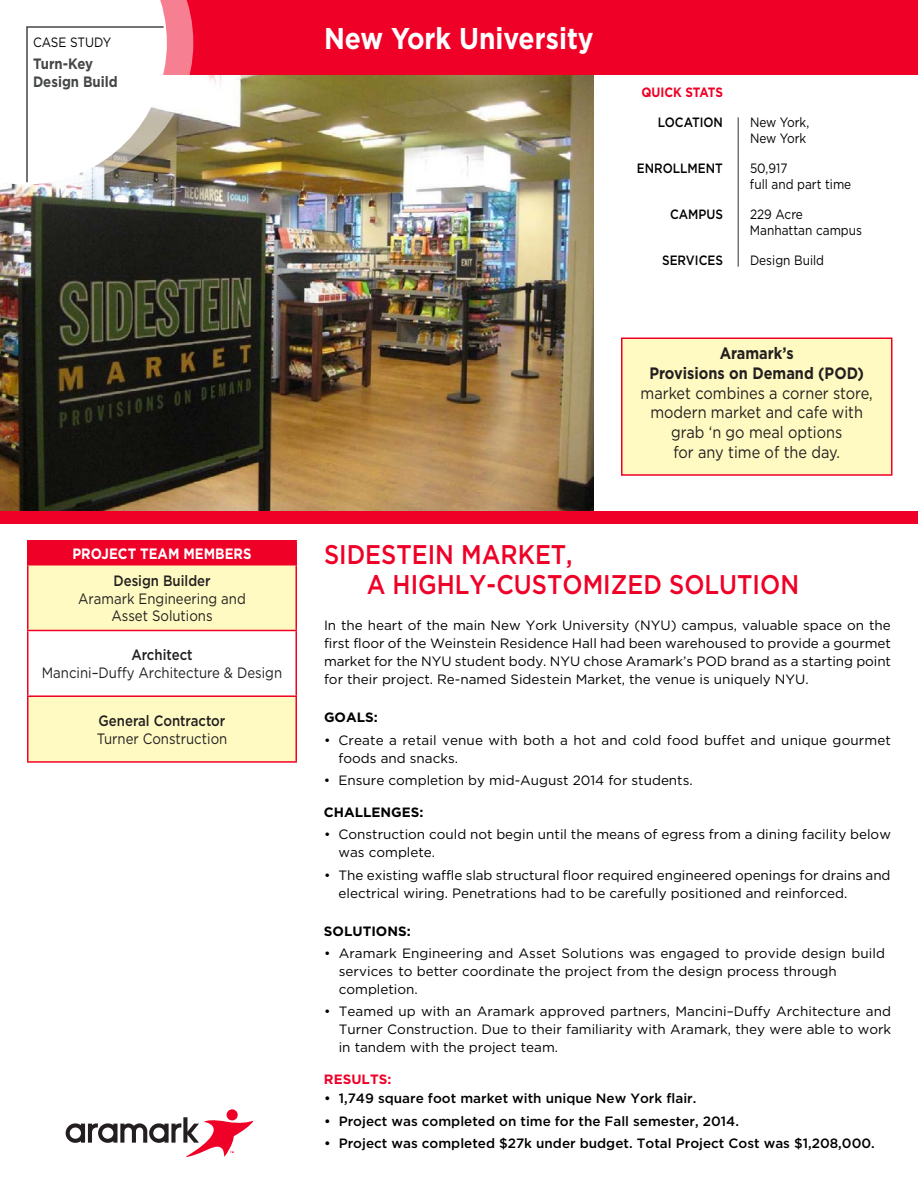
<style>
.page{position:relative;width:918px;height:1188px;background:#fff}
.page>*{position:absolute;margin:0;border:0;box-sizing:border-box;transform-origin:0 0}
.t1{font:700 30px "Gotham";color:#fff;scale:.88 1}
.Headline{font:500 27px/30px "Gotham";color:#ef0027;scale:.88 1}
.t2{font:16.5px/19.8px "Gotham";color:#231f20;text-align:center;scale:.88 1}
.t3{font:15px/17.9px "Gotham";color:#231f20;text-align:center;scale:.88 1}
.t4{font:700 15px/18px "Gotham";color:#454647;scale:.88 1}
.t5{font:700 15px "Gotham";color:#fff;scale:.88 1}
.Body_Copy{font:13.5px/18px "Gotham";color:#000}
.Body_Copy-2{font:500 13.5px "Gotham";color:#000}
.Body_Copy-3{font:13.5px/16.2px "Gotham";color:#000;scale:.88 1}
.Body_Copy-4{font:500 13.5px "Gotham";color:#000;scale:.88 1}
.Body_Copy-5{font:700 13.5px "Gotham";color:#000}
.Body_Copy-6{font:700 13.5px "Gotham";color:#ef0027;scale:.88 1}
.Body_Copy-7{font:700 13.5px "Gotham";color:#ef0027}
.s1{font-weight:500}
.s2{font-weight:700}
</style>
<div class="page">
<img style="left:0;top:75px;width:594px;height:436px">
<div style="left:0;top:511px;width:918px;height:13px;background:#ef0027"></div>
<div style="left:0;top:0;width:918px;height:75px;background:#ef0027"></div>
<div style="left:622px;top:338px;width:270px;height:137px;background:#fffac1"></div>
<div style="left:621px;top:338px;width:271px;height:138px;border:2px solid #ef0027"></div>
<svg style="left:66px;top:1109px;width:187px;height:48px"></svg>
<div style="left:28px;top:541px;width:268px;height:24px;background:#ef0027"></div>
<div style="left:28px;top:565px;width:268px;height:65px;background:#fffac1"></div>
<div style="left:28px;top:696px;width:268px;height:66px;background:#fffac1"></div>
<hr style="left:27px;top:540px;width:270px;height:2px;background:#ef0027">
<svg style="left:27px;top:542px;width:1px;height:22px"></svg>
<svg style="left:296px;top:541px;width:1px;height:23px"></svg>
<hr style="left:27px;top:564px;width:270px;height:1px;background:#ef0027">
<hr style="left:27px;top:565px;width:1px;height:65px;background:#ef0027">
<hr style="left:296px;top:565px;width:1px;height:65px;background:#ef0027">
<hr style="left:27px;top:630px;width:270px;height:1px;background:#ef0027">
<hr style="left:27px;top:631px;width:1px;height:64px;background:#ef0027">
<hr style="left:296px;top:631px;width:1px;height:64px;background:#ef0027">
<hr style="left:27px;top:695px;width:270px;height:2px;background:#ef0027">
<hr style="left:27px;top:697px;width:1px;height:64px;background:#ef0027">
<hr style="left:296px;top:697px;width:1px;height:64px;background:#ef0027">
<hr style="left:27px;top:761px;width:270px;height:2px;background:#ef0027">
<hr style="left:738px;top:117px;width:1px;height:150px;background:#454647">
<svg style="left:0;top:0;width:193px;height:184px"></svg>
<p class="Body_Copy-3" style="left:33px;top:34px;width:90px">CASE STUDY</p>
<p class="t4" style="left:33px;top:55px;width:98px">Turn-Key<br>Design Build</p>
<p class="t5" style="left:72px;top:543px;width:205px">PROJECT TEAM MEMBERS</p>
<p class="t3" style="left:78px;top:571px;width:192px"><span class="s1">Design Builder<br></span>Aramark Engineering and<br>Asset Solutions</p>
<p class="t3" style="left:42px;top:646px;width:275px"><span class="s1">Architect<br></span>Mancini–Duffy Architecture &amp; Design</p>
<p class="t3" style="left:97px;top:711px;width:150px;text-align:left"><span class="s1">General Contractor<br></span>Turner Construction</p>
<p class="t1" style="left:324px;top:19px;width:308px">New York University</p>
<p class="Body_Copy-6" style="left:641px;top:83px;width:94px">QUICK STATS</p>
<p class="Body_Copy-4" style="left:658px;top:113px;width:75px">LOCATION</p>
<p class="Body_Copy-3" style="left:750px;top:114px;width:69px">New York,<br>New York</p>
<p class="Body_Copy-4" style="left:637px;top:159px;width:99px">ENROLLMENT</p>
<p class="Body_Copy-3" style="left:750px;top:160px;width:117px">50,917<br>full and part time</p>
<p class="Body_Copy-4" style="left:670px;top:205px;width:62px">CAMPUS</p>
<p class="Body_Copy-3" style="left:750px;top:206px;width:129px">229 Acre<br>Manhattan campus</p>
<p class="Body_Copy-4" style="left:662px;top:251px;width:71px">SERVICES</p>
<p class="Body_Copy-3" style="left:750px;top:251px;width:86px">Design Build</p>
<p class="t2" style="left:641px;top:343px;width:265px"><span class="s2">Aramark’s<br>Provisions on Demand (POD) </span>market combines a corner store, modern market and cafe with grab ‘n go meal options<br>for any time of the day.</p>
<p class="Headline" style="left:367px;top:540px;width:493px;text-indent:-43px">SIDESTEIN MARKET,<br>A HIGHLY-CUSTOMIZED SOLUTION</p>
<p class="Body_Copy" style="left:324px;top:616px;width:569px;text-align:justify">In the heart of the main New York University (NYU) campus, valuable space on the first floor of the Weinstein Residence Hall had been warehoused to provide a gourmet market for the NYU student body. NYU chose Aramark’s POD brand as a starting point for their project. Re-named Sidestein Market, the venue is uniquely NYU.</p>
<p class="Body_Copy-5" style="left:324px;top:708px;width:55px">GOALS:</p>
<p class="Body_Copy" style="left:339px;top:731px;width:554px;text-indent:-15px">• Create a retail venue with both a hot and cold food buffet and unique gourmet foods and snacks.</p>
<p class="Body_Copy" style="left:324px;top:771px;width:370px">• Ensure completion by mid-August 2014 for students.</p>
<p class="Body_Copy-5" style="left:324px;top:803px;width:101px">CHALLENGES:</p>
<p class="Body_Copy" style="left:339px;top:825px;width:554px;text-indent:-15px">• Construction could not begin until the means of egress from a dining facility below was complete.</p>
<p class="Body_Copy" style="left:339px;top:866px;width:554px;text-indent:-15px">• The existing waffle slab structural floor required engineered openings for drains and electrical wiring. Penetrations had to be carefully positioned and reinforced.</p>
<p class="Body_Copy-5" style="left:324px;top:922px;width:88px">SOLUTIONS:</p>
<p class="Body_Copy" style="left:339px;top:944px;width:548px;text-indent:-15px">• Aramark Engineering and Asset Solutions was engaged to provide design build services to better coordinate the project from the design process through completion.</p>
<p class="Body_Copy" style="left:339px;top:1002px;width:554px;text-align:justify;text-indent:-15px">• Teamed up with an Aramark approved partners, Mancini–Duffy Architecture and Turner Construction. Due to their familiarity with Aramark, they were able to work in tandem with the project team.</p>
<p class="Body_Copy-7" style="left:324px;top:1070px;width:69px">RESULTS:</p>
<p class="Body_Copy-2" style="left:324px;top:1090px;width:374px">• 1,749 square foot market with unique New York flair.</p>
<p class="Body_Copy-2" style="left:324px;top:1112px;width:416px">• Project was completed on time for the Fall semester, 2014.</p>
<p class="Body_Copy-2" style="left:324px;top:1135px;width:552px">• Project was completed $27k under budget. Total Project Cost was $1,208,000.</p>
</div>
